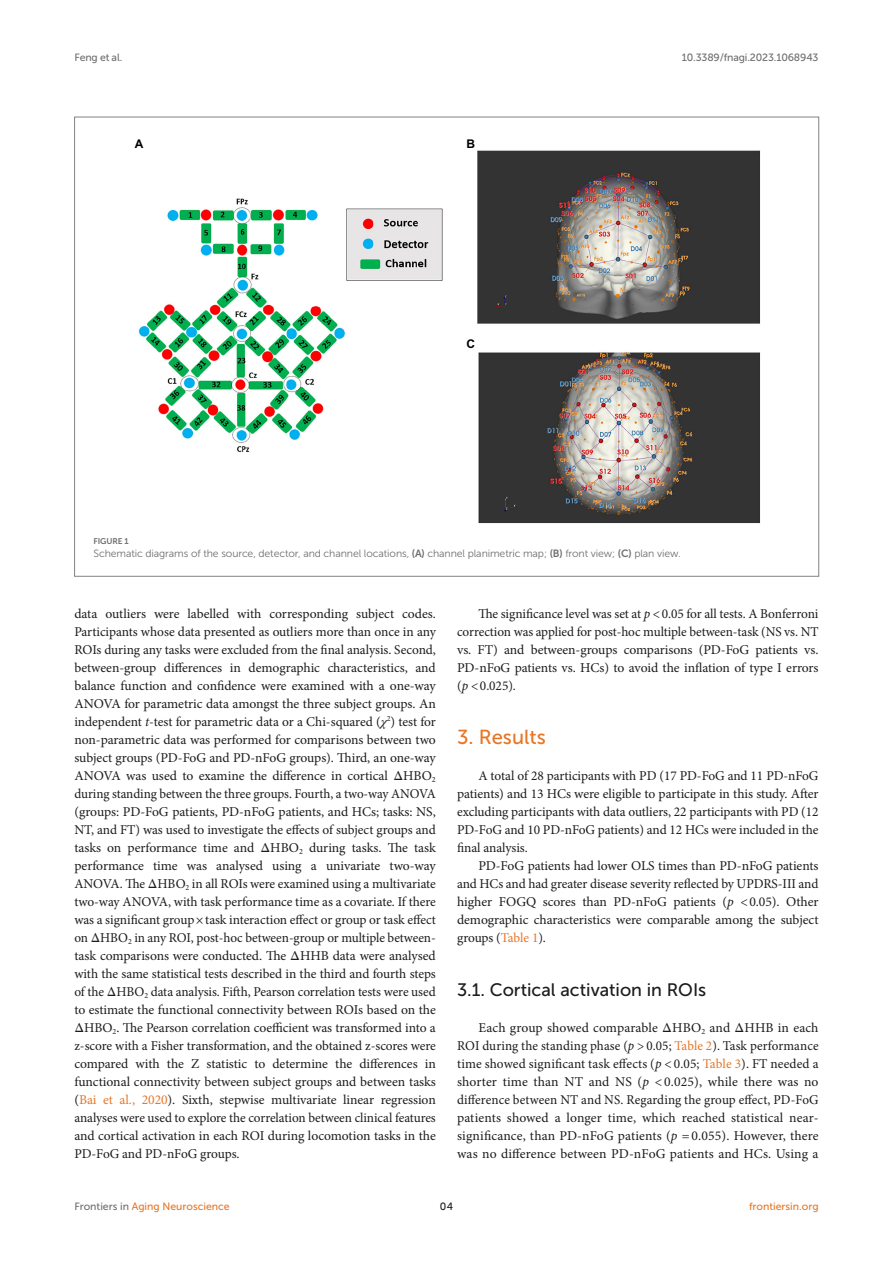
<style>
.page{position:relative;width:893px;height:1263px;background:#fff}
.page>*{position:absolute;margin:0;border:0;box-sizing:border-box;transform-origin:0 0}
.HEAD_1{font:20.25px "Museo Sans 500";color:#e87626}
.HEAD_2{font:18px "Museo Sans 500";color:#1b1c1b}
.TEXT_FLUSH{font:13.5px/18px "Minion Pro";letter-spacing:-.005em;color:#1b1c1b;text-align:justify}
.TEXT{font:13.5px/18px "Minion Pro";letter-spacing:-.005em;color:#1b1c1b;text-align:justify}
.t1{font:700 12px "Arial";color:#000}
.FIG_LEG{font:10.5px "Museo Sans 300";letter-spacing:-.01em;color:#706f70}
.t2{font:10.5px "Museo Sans 500";color:#e87626}
.t3{font:10.5px "Museo Sans 500";letter-spacing:-.015em;color:#706f70}
.t4{font:10.5px "Museo Sans 500";color:#1b1c1b}
.FIG_HD{font:8.25px "Museo Sans 700";letter-spacing:-.01em;color:#706f70}
.s1{font-family:"Museo Sans 700"}
.s2{font-style:italic}
.s3{font-family:"STIX General";font-style:italic}
.s4{font-family:"STIX General"}
.s5{color:#e87626}
.s6{color:#706f70}
</style>
<div class="page">
<img style="left:138px;top:150px;width:622px;height:374px">
<p class="t3" style="left:74px;top:51px;width:49px">Feng et al.</p>
<p class="t3" style="left:682px;top:51px;width:138px">10.3389/fnagi.2023.1068943</p>
<p class="t1" style="left:135px;top:135px;width:10px">A</p>
<p class="t1" style="left:466px;top:135px;width:10px">B</p>
<p class="t1" style="left:466px;top:336px;width:10px">C</p>
<p class="FIG_HD" style="left:94px;top:536px;width:37px">FIGURE 1</p>
<p class="FIG_LEG" style="left:94px;top:548px;width:589px">Schematic diagrams of the source, detector, and channel locations, <span class="s1">(A)</span> channel planimetric map; <span class="s1">(B)</span> front view; <span class="s1">(C)</span> plan view.</p>
<p class="TEXT_FLUSH" style="left:74px;top:605px;width:363px">data outliers were labelled with corresponding subject codes.<br>Participants whose data presented as outliers more than once in any ROIs during any tasks were excluded from the final analysis. Second, between-group differences in demographic characteristics, and balance function and confidence were examined with a one-way ANOVA for parametric data amongst the three subject groups. An independent <span class="s2">t</span>-test for parametric data or a Chi-squared (<span class="s3">χ</span><sup>2</sup>) test for non-parametric data was performed for comparisons between two subject groups (PD-FoG and PD-nFoG groups). Third, an one-way ANOVA was used to examine the difference in cortical <span class="s4">Δ</span>HBO<sub>2 </sub>during standing between the three groups. Fourth, a two-way ANOVA (groups: PD-FoG patients, PD-nFoG patients, and HCs; tasks: NS, NT, and FT) was used to investigate the effects of subject groups and tasks on performance time and <span class="s4">Δ</span>HBO<sub>2</sub> during tasks. The task performance time was analysed using a univariate two-way ANOVA. The <span class="s4">Δ</span>HBO<sub>2</sub> in all ROIs were examined using a multivariate two-way ANOVA, with task performance time as a covariate. If there was a significant group×task interaction effect or group or task effect on <span class="s4">Δ</span>HBO<sub>2</sub> in any ROI, post-hoc between-group or multiple between&shy;task comparisons were conducted. The <span class="s4">Δ</span>HHB data were analysed with the same statistical tests described in the third and fourth steps of the <span class="s4">Δ</span>HBO<sub>2</sub> data analysis. Fifth, Pearson correlation tests were used to estimate the functional connectivity between ROIs based on the <span class="s4">Δ</span>HBO<sub>2</sub>. The Pearson correlation coefficient was transformed into a z-score with a Fisher transformation, and the obtained z-scores were compared with the Z statistic to determine the differences in functional connectivity between subject groups and between tasks (<span class="s5">Bai et al., 2020</span>). Sixth, stepwise multivariate linear regression analyses were used to explore the correlation between clinical features and cortical activation in each ROI during locomotion tasks in the PD-FoG and PD-nFoG groups.</p>
<p class="TEXT" style="left:457px;top:605px;width:363px;text-indent:21px">The significance level was set at <span class="s2">p</span> &lt;0.05 for all tests. A Bonferroni correction was applied for post-hoc multiple between-task (NS vs. NT vs. FT) and between-groups comparisons (PD-FoG patients vs.<br>PD-nFoG patients vs. HCs) to avoid the inflation of type I errors (<span class="s2">p</span> &lt;0.025).</p>
<p class="HEAD_1" style="left:457px;top:726px;width:90px">3. Results</p>
<p class="TEXT_FLUSH" style="left:457px;top:767px;width:363px;text-indent:21px">A total of 28 participants with PD (17 PD-FoG and 11 PD-nFoG patients) and 13 HCs were eligible to participate in this study. After excluding participants with data outliers, 22 participants with PD (12<br>PD-FoG and 10 PD-nFoG patients) and 12 HCs were included in the final analysis.</p>
<p class="TEXT" style="left:457px;top:857px;width:363px;text-indent:21px">PD-FoG patients had lower OLS times than PD-nFoG patients and HCs and had greater disease severity reflected by UPDRS-III and higher FOGQ scores than PD-nFoG patients (<span class="s2">p</span> &lt;0.05). Other demographic characteristics were comparable among the subject groups (<span class="s5">Table 1</span>).</p>
<p class="HEAD_2" style="left:457px;top:980px;width:251px">3.1. Cortical activation in ROIs</p>
<p class="TEXT_FLUSH" style="left:457px;top:1019px;width:363px;text-indent:21px">Each group showed comparable <span class="s4">Δ</span>HBO<sub>2</sub> and <span class="s4">Δ</span>HHB in each ROI during the standing phase (<span class="s2">p</span> &gt; 0.05; <span class="s5">Table 2</span>). Task performance time showed significant task effects (<span class="s2">p</span> &lt; 0.05; <span class="s5">Table 3</span>). FT needed a shorter time than NT and NS (<span class="s2">p</span> &lt; 0.025), while there was no difference between NT and NS. Regarding the group effect, PD-FoG patients showed a longer time, which reached statistical near&shy;significance, than PD-nFoG patients (<span class="s2">p</span> =0.055). However, there was no difference between PD-nFoG patients and HCs. Using a</p>
<p class="t2" style="left:74px;top:1200px;width:157px"><span class="s6">Frontiers in</span> Aging Neuroscience</p>
<p class="t4" style="left:440px;top:1200px;width:15px">04</p>
<p class="t2" style="left:749px;top:1200px;width:71px">frontiersin.org</p>
</div>
